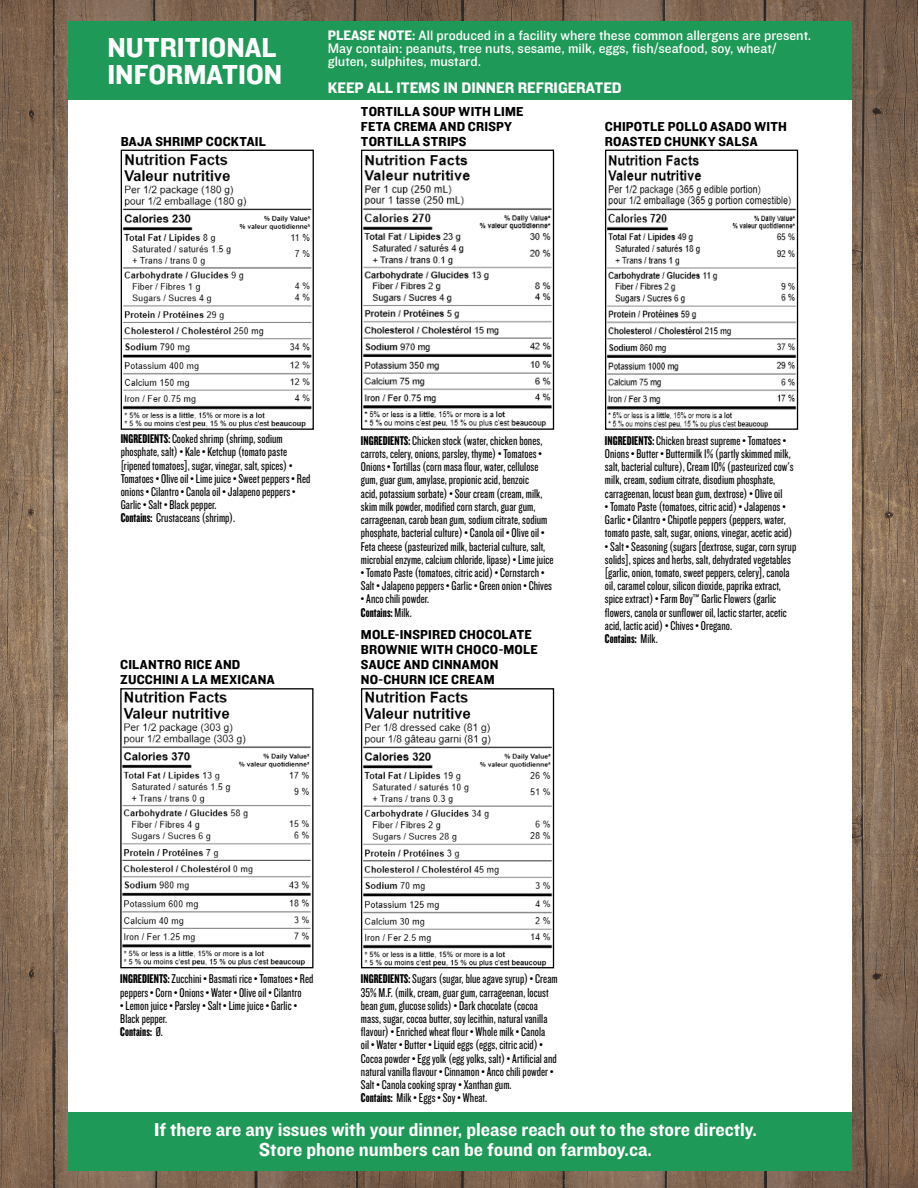
<style>
.page{position:relative;width:918px;height:1188px;background:#fff}
.page>*{position:absolute;margin:0;border:0;box-sizing:border-box;transform-origin:0 0}
.t1{font:28.5px/27px "Knockout HTF51 Middleweight";color:#fff}
.t2{font:19.5px/19.5px "Knockout HTF51 Middleweight";color:#fff;text-align:center}
.t3{font:15.9px "Knockout HTF51 Middleweight";color:#fff}
.t4{font:14.25px/12.8px "Knockout HTF31 Junior Middlewt";color:#fff}
.t5{font:13.5px/15px "Knockout HTF51 Middleweight";letter-spacing:.01em;color:#000}
.t6{font:13.2px/13.2px "Knockout HTF28 Junior Featherwt";letter-spacing:.005em;color:#000}
.t7{font:13.2px "Knockout HTF68 Full Featherwt";letter-spacing:.005em;color:#000}
.s1{font-family:"Knockout HTF51 Middleweight"}
.s2{font-family:"Knockout HTF68 Full Featherwt"}
.s3{font-family:"Knockout HTF28 Junior Featherwt"}
</style>
<div class="page">
<img style="left:0;top:0;width:918px;height:1188px">
<div style="left:69px;top:21px;width:783px;height:1105px;background:#fff"></div>
<div style="left:69px;top:1113px;width:783px;height:58px;background:#1f9957"></div>
<div style="left:69px;top:21px;width:783px;height:79px;background:#1f9957"></div>
<img style="left:123px;top:154px;width:189px;height:274px">
<div style="left:121px;top:150px;width:193px;height:280px;border:1px solid #000"></div>
<img style="left:363px;top:691px;width:189px;height:275px">
<div style="left:361px;top:688px;width:193px;height:280px;border:1px solid #000"></div>
<img style="left:363px;top:155px;width:189px;height:273px">
<div style="left:361px;top:150px;width:193px;height:280px;border:1px solid #000"></div>
<img style="left:607px;top:155px;width:189px;height:273px">
<div style="left:605px;top:150px;width:193px;height:280px;border:1px solid #000"></div>
<img style="left:122px;top:691px;width:189px;height:275px">
<div style="left:120px;top:688px;width:193px;height:280px;border:1px solid #000"></div>
<h1 class="t1" style="left:107px;top:35px;width:176px">NUTRITIONAL<br>INFORMATION</h1>
<p class="t4" style="left:328px;top:30px;width:485px"><span class="s1">PLEASE NOTE:</span> All produced in a facility where these common allergens are present.<br>May contain: peanuts, tree nuts, sesame, milk, eggs, fish/seafood, soy, wheat/ gluten, sulphites, mustard.</p>
<p class="t3" style="left:328px;top:79px;width:296px">KEEP ALL ITEMS IN DINNER REFRIGERATED</p>
<p class="t5" style="left:121px;top:135px;width:147px">BAJA SHRIMP COCKTAIL</p>
<p class="t5" style="left:361px;top:105px;width:164px">TORTILLA SOUP WITH LIME<br>FETA CREMA AND CRISPY<br>TORTILLA STRIPS</p>
<p class="t5" style="left:605px;top:120px;width:183px">CHIPOTLE POLLO ASADO WITH<br>ROASTED CHUNKY SALSA</p>
<p class="t6" style="left:121px;top:432px;width:191px"><span class="s2">INGREDIENTS:</span> Cooked shrimp (shrimp, sodium phosphate, salt) • Kale • Ketchup (tomato paste [ripened tomatoes], sugar, vinegar, salt, spices) • Tomatoes • Olive oil • Lime juice • Sweet peppers • Red onions • Cilantro • Canola oil • Jalapeno peppers • Garlic • Salt • Black pepper.<br><span class="s2">Contains:</span> Crustaceans (shrimp).</p>
<p class="t5" style="left:120px;top:658px;width:156px">CILANTRO RICE AND<br>ZUCCHINI A LA MEXICANA</p>
<p class="t6" style="left:361px;top:434px;width:194px"><span class="s2">INGREDIENTS:</span> Chicken stock (water, chicken bones, carrots, celery, onions, parsley, thyme) • Tomatoes • Onions • Tortillas (corn masa flour, water, cellulose gum, guar gum, amylase, propionic acid, benzoic<br>acid, potassium sorbate) • Sour cream (cream, milk, skim milk powder, modified corn starch, guar gum, carrageenan, carob bean gum, sodium citrate, sodium phosphate, bacterial culture) • Canola oil • Olive oil • Feta cheese (pasteurized milk, bacterial culture, salt, microbial enzyme, calcium chloride, lipase) • Lime juice</p>
<p class="t6" style="left:361px;top:566px;width:192px">• Tomato Paste (tomatoes, citric acid) • Cornstarch •<br>Salt • Jalapeno peppers • Garlic • Green onion • Chives</p>
<p class="t6" style="left:361px;top:593px;width:70px">• Anco chili powder.</p>
<p class="t7" style="left:361px;top:606px;width:53px">Contains: <span class="s3">Milk.</span></p>
<p class="t5" style="left:361px;top:628px;width:178px">MOLE-INSPIRED CHOCOLATE<br>BROWNIE WITH CHOCO-MOLE<br>SAUCE AND CINNAMON<br>NO-CHURN ICE CREAM</p>
<p class="t6" style="left:605px;top:434px;width:190px"><span class="s2">INGREDIENTS:</span> Chicken breast supreme • Tomatoes • Onions • Butter • Buttermilk 1% (partly skimmed milk, salt, bacterial culture), Cream 10% (pasteurized cow's milk, cream, sodium citrate, disodium phosphate, carrageenan, locust bean gum, dextrose) • Olive oil</p>
<p class="t6" style="left:605px;top:500px;width:189px">• Tomato Paste (tomatoes, citric acid) • Jalapenos •<br>Garlic • Cilantro • Chipotle peppers (peppers, water, tomato paste, salt, sugar, onions, vinegar, acetic acid)</p>
<p class="t6" style="left:605px;top:540px;width:193px">• Salt • Seasoning (sugars [dextrose, sugar, corn syrup solids], spices and herbs, salt, dehydrated vegetables [garlic, onion, tomato, sweet peppers, celery], canola oil, caramel colour, silicon dioxide, paprika extract, spice extract) • Farm Boy™ Garlic Flowers (garlic flowers, canola or sunflower oil, lactic starter, acetic acid, lactic acid) • Chives • Oregano.</p>
<p class="t7" style="left:605px;top:632px;width:54px">Contains: <span class="s3">Milk.</span></p>
<p class="t6" style="left:120px;top:973px;width:195px"><span class="s2">INGREDIENTS:</span> Zucchini • Basmati rice • Tomatoes • Red peppers • Corn • Onions • Water • Olive oil • Cilantro</p>
<p class="t6" style="left:120px;top:999px;width:178px">• Lemon juice • Parsley • Salt • Lime juice • Garlic •<br>Black pepper.</p>
<p class="t7" style="left:120px;top:1025px;width:44px">Contains: <span class="s3">Ø.</span></p>
<p class="t6" style="left:361px;top:973px;width:198px"><span class="s2">INGREDIENTS:</span> Sugars (sugar, blue agave syrup) • Cream 35% M.F. (milk, cream, guar gum, carrageenan, locust bean gum, glucose solids) • Dark chocolate (cocoa mass, sugar, cocoa butter, soy lecithin, natural vanilla flavour) • Enriched wheat flour • Whole milk • Canola<br>oil • Water • Butter • Liquid eggs (eggs, citric acid) • Cocoa powder • Egg yolk (egg yolks, salt) • Artificial and natural vanilla flavour • Cinnamon • Anco chili powder • Salt • Canola cooking spray • Xanthan gum.<br><span class="s2">Contains:</span> Milk • Eggs • Soy • Wheat.</p>
<h2 class="t2" style="left:154px;top:1121px;width:604px">If there are any issues with your dinner, please reach out to the store directly.<br>Store phone numbers can be found on farmboy.ca.</h2>
</div>
